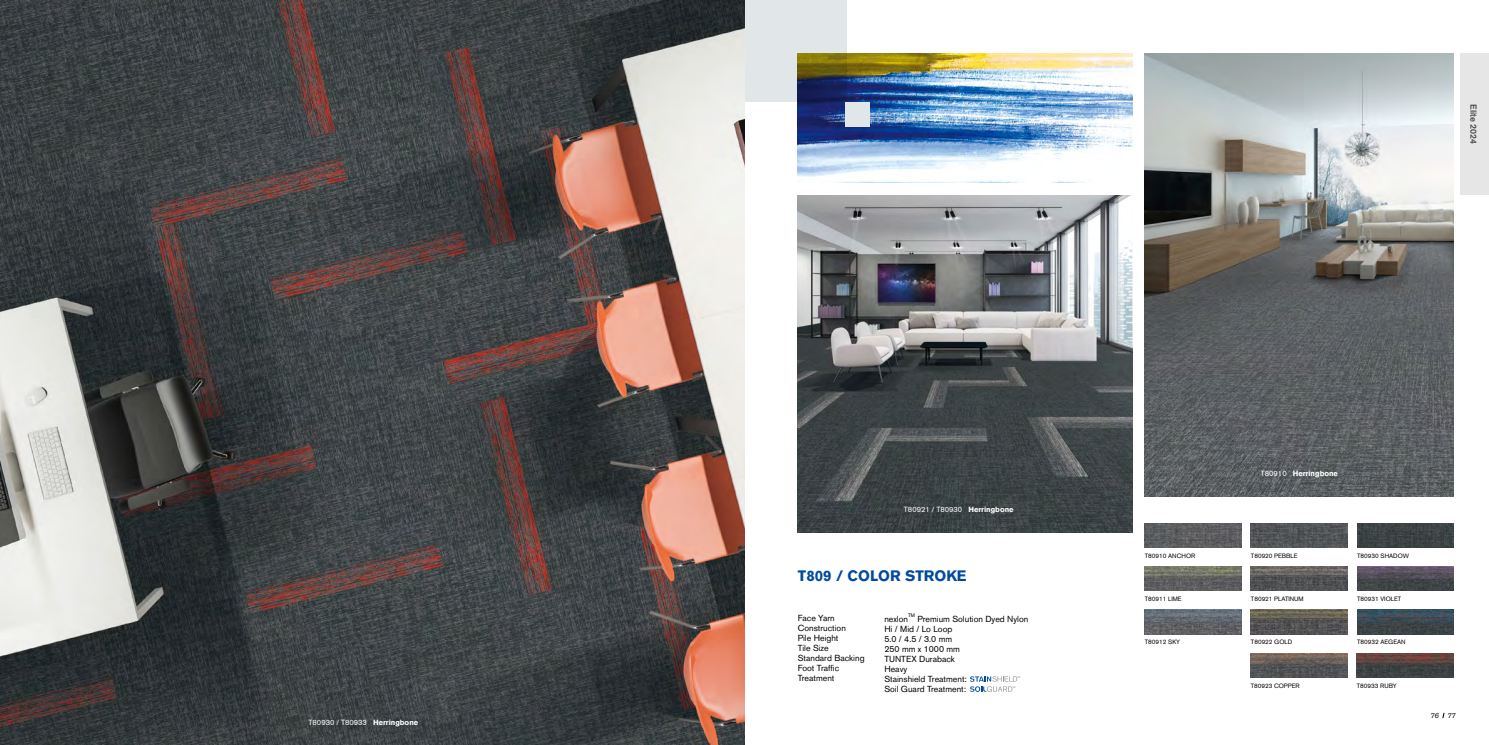
<style>
.page{position:relative;width:1489px;height:745px;background:#fff}
.page>*{position:absolute;margin:0;border:0;box-sizing:border-box;transform-origin:0 0}
.t1{font:700 15px "Akzidenz Grotesk BQ";color:#004b9d}
.t2{font:8.75px/10px "Akzidenz Grotesk BQ";color:#000}
.t3{font:500 8.75px "Akzidenz Grotesk BQ";color:#4c4948}
.t4{font:7.5px "Akzidenz Grotesk BQ";color:#fff}
.t5{font:700 7.5px "Akzidenz Grotesk BQ";color:#fff}
.t6{font:italic 7.25px "Akzidenz Grotesk BQ";color:#000}
.t7{font:6.25px "Akzidenz Grotesk BQ";color:#000}
.t8{font:5.12px "Akzidenz Grotesk BQ";color:#000}
.s1{font-weight:700}
.s2{font-weight:400}
</style>
<div class="page">
<img style="left:798px;top:53px;width:334px;height:129px">
<img style="left:1144px;top:566px;width:97px;height:24px">
<img style="left:1250px;top:566px;width:97px;height:24px">
<img style="left:1357px;top:566px;width:96px;height:24px">
<img style="left:1144px;top:609px;width:97px;height:24px">
<img style="left:1250px;top:609px;width:97px;height:24px">
<img style="left:1250px;top:653px;width:97px;height:23px">
<img style="left:1357px;top:609px;width:96px;height:24px">
<img style="left:1356px;top:653px;width:97px;height:23px">
<img style="left:1144px;top:523px;width:97px;height:24px">
<img style="left:1250px;top:523px;width:97px;height:24px">
<img style="left:1357px;top:523px;width:96px;height:24px">
<img style="left:1144px;top:53px;width:309px;height:443px">
<img style="left:798px;top:195px;width:334px;height:336px">
<svg style="left:744px;top:0;width:102px;height:102px;background:#bcc0bd"></svg>
<div style="left:845px;top:102px;width:24px;height:24px;background:#e1e6e8"></div>
<img style="left:0;top:0;width:744px;height:744px">
<svg style="left:970px;top:676px;width:49px;height:15px"></svg>
<div style="left:1459px;top:53px;width:29px;height:142px;background:#e6e6e6"></div>
<p class="t4" style="left:308px;top:717px;width:111px">T80930 / T80933 <span class="s1">Herringbone</span></p>
<p class="t3" style="left:1478px;top:104px;width:41px;rotate:90deg">Elite 2024</p>
<p class="t4" style="left:903px;top:504px;width:111px">T80921 / T80930 <span class="s1">Herringbone</span></p>
<h1 class="t1" style="left:797px;top:566px;width:170px">T809 / COLOR STROKE</h1>
<p class="t2" style="left:797px;top:612px;width:68px">Face Yarn<br>Construction<br>Pile Height<br>Tile Size<br>Standard Backing<br>Foot Traffic<br>Treatment</p>
<p class="t2" style="left:884px;top:613px;width:25px">nexlon</p>
<p class="t8" style="left:908px;top:612px;width:8px">TM</p>
<p class="t2" style="left:884px;top:613px;width:145px;text-indent:33px">Premium Solution Dyed Nylon<br>Hi / Mid / Lo Loop<br>5.0 / 4.5 / 3.0 mm<br>250 mm x 1000 mm<br>TUNTEX Duraback<br>Heavy<br>Stainshield Treatment:<br>Soil Guard Treatment:</p>
<p class="t5" style="left:1260px;top:469px;width:79px"><span class="s2">T80910</span> Herringbone</p>
<p class="t7" style="left:1144px;top:552px;width:52px">T80910 ANCHOR</p>
<p class="t7" style="left:1250px;top:552px;width:48px">T80920 PEBBLE</p>
<p class="t7" style="left:1356px;top:552px;width:53px">T80930 SHADOW</p>
<p class="t7" style="left:1144px;top:595px;width:38px">T80911 LIME</p>
<p class="t7" style="left:1250px;top:595px;width:54px">T80921 PLATINUM</p>
<p class="t7" style="left:1356px;top:595px;width:45px">T80931 VIOLET</p>
<p class="t7" style="left:1144px;top:638px;width:37px">T80912 SKY</p>
<p class="t7" style="left:1250px;top:638px;width:43px">T80922 GOLD</p>
<p class="t7" style="left:1250px;top:681px;width:50px">T80923 COPPER</p>
<p class="t7" style="left:1356px;top:638px;width:50px">T80932 AEGEAN</p>
<p class="t7" style="left:1356px;top:681px;width:41px">T80933 RUBY</p>
<p class="t6" style="left:1430px;top:710px;width:27px">76 77</p>
</div>
